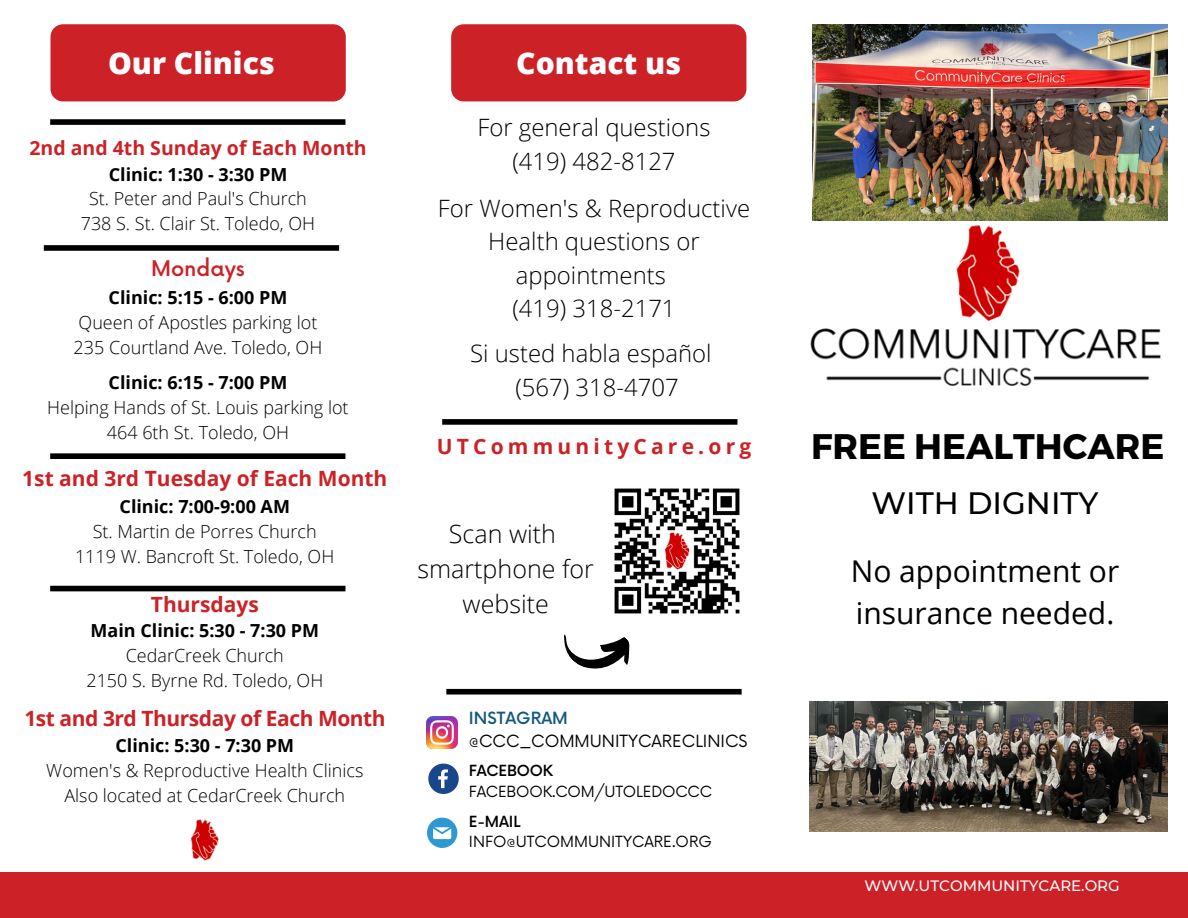
<style>
.page{position:relative;width:1188px;height:918px;background:#fff}
.page>*{position:absolute;margin:0;border:0;box-sizing:border-box;transform-origin:0 0}
.t1{font:700 35.55px "Montserrat";color:#000}
.t2{font:500 30.75px "Montserrat";color:#000}
.t3{font:30px/41.7px "Open Sans";color:#000}
.t4{font:800 30px "Open Sans";color:#fff}
.t5{font:600 30px "Poppins";color:#fff}
.t6{font:300 25.05px "Open Sans";color:#000}
.t7{font:300 23.85px/33.3px "Open Sans";color:#000;text-align:center}
.t8{font:700 21px "Open Sans";color:#cc2227}
.t9{font:700 21px "Open Sans";letter-spacing:-.02em;color:#cc2227}
.t10{font:700 21px "Open Sans";letter-spacing:.2em;color:#cc2227}
.t11{font:500 21px "Now";color:#cc2227}
.t12{font:700 19.5px "Open Sans";color:#cc2227}
.t13{font:300 18px "Open Sans";color:#000}
.t14{font:700 18px "Open Sans";color:#000}
.t15{font:16.5px "Now";color:#000}
.t16{font:500 16.5px "Now";color:#135a7f}
.t17{font:15px "Now";color:#000}
.t18{font:500 15px "Montserrat";color:#fff}
.t19{font:500 15px "Now";letter-spacing:-.015em;color:#000}
</style>
<div class="page">
<svg style="left:427px;top:818px;width:30px;height:30px"></svg>
<div style="left:0;top:872px;width:1188px;height:46px;background:#cc2227"></div>
<div style="left:451px;top:24px;width:295px;height:77px;background:#cc2227;border-radius:13px"></div>
<img style="left:426px;top:717px;width:32px;height:31px">
<svg style="left:428px;top:764px;width:31px;height:30px"></svg>
<svg style="left:555px;top:634px;width:85px;height:55px"></svg>
<div style="left:51px;top:24px;width:295px;height:77px;background:#cc2227;border-radius:13px"></div>
<img style="left:737px;top:220px;width:431px;height:205px">
<div style="left:442px;top:419px;width:295px;height:6px;background:#000"></div>
<div style="left:446px;top:689px;width:296px;height:6px;background:#000"></div>
<div style="left:50px;top:119px;width:295px;height:6px;background:#000"></div>
<div style="left:44px;top:245px;width:295px;height:6px;background:#000"></div>
<div style="left:50px;top:453px;width:295px;height:6px;background:#000"></div>
<div style="left:50px;top:586px;width:295px;height:5px;background:#000"></div>
<img style="left:810px;top:702px;width:358px;height:129px">
<img style="left:812px;top:24px;width:356px;height:196px">
<img style="left:190px;top:819px;width:29px;height:42px">
<img style="left:614px;top:488px;width:126px;height:126px">
<p class="t4" style="left:108px;top:42px;width:168px">Our Clinics</p>
<p class="t5" style="left:102px;top:47px;width:193px">OUR LINICS</p>
<p class="t12" style="left:30px;top:134px;width:339px">2nd and 4th Sunday of Each Month</p>
<p class="t14" style="left:109px;top:161px;width:180px">Clinic: 1:30 - 3:30 PM</p>
<p class="t13" style="left:89px;top:186px;width:219px">St. Peter and Paul's Church</p>
<p class="t13" style="left:81px;top:211px;width:236px">738 S. St. Clair St. Toledo, OH</p>
<p class="t11" style="left:151px;top:257px;width:95px">Mondays</p>
<p class="t14" style="left:109px;top:285px;width:180px">Clinic: 5:15 - 6:00 PM</p>
<p class="t13" style="left:79px;top:310px;width:240px">Queen of Apostles parking lot</p>
<p class="t13" style="left:74px;top:335px;width:250px">235 Courtland Ave. Toledo, OH</p>
<p class="t14" style="left:109px;top:370px;width:180px">Clinic: 6:15 - 7:00 PM</p>
<p class="t13" style="left:47px;top:395px;width:303px">Helping Hands of St. Louis parking lot</p>
<p class="t13" style="left:107px;top:420px;width:184px">464 6th St. Toledo, OH</p>
<p class="t8" style="left:22px;top:464px;width:367px">1st and 3rd Tuesday of Each Month</p>
<p class="t14" style="left:120px;top:494px;width:172px">Clinic: 7:00-9:00 AM</p>
<p class="t13" style="left:93px;top:519px;width:225px">St. Martin de Porres Church</p>
<p class="t13" style="left:75px;top:544px;width:261px">1119 W. Bancroft St. Toledo, OH</p>
<p class="t8" style="left:151px;top:589px;width:110px">Thursdays</p>
<p class="t14" style="left:91px;top:618px;width:230px">Main Clinic: 5:30 - 7:30 PM</p>
<p class="t13" style="left:126px;top:643px;width:160px">CedarCreek Church</p>
<p class="t13" style="left:86px;top:668px;width:238px">2150 S. Byrne Rd. Toledo, OH</p>
<p class="t9" style="left:24px;top:704px;width:363px">1st and 3rd Thursday of Each Month</p>
<p class="t14" style="left:115px;top:733px;width:180px">Clinic: 5:30 - 7:30 PM</p>
<p class="t13" style="left:46px;top:758px;width:319px">Women's &amp; Reproductive Health Clinics</p>
<p class="t13" style="left:64px;top:783px;width:282px">Also located at CedarCreek Church</p>
<p class="t4" style="left:516px;top:42px;width:166px">Contact us</p>
<p class="t7" style="left:477px;top:110px;width:235px">For general questions</p>
<p class="t7" style="left:512px;top:144px;width:165px">(419) 482-8127</p>
<p class="t7" style="left:438px;top:191px;width:314px">For Women's &amp; Reproductive<br>Health questions or appointments</p>
<p class="t7" style="left:512px;top:291px;width:165px">(419) 318-2171</p>
<p class="t7" style="left:470px;top:337px;width:243px">Si usted habla español</p>
<p class="t7" style="left:515px;top:370px;width:165px">(567) 318-4707</p>
<p class="t10" style="left:437px;top:432px;width:316px">UTCommunityCare.org</p>
<p class="t6" style="left:449px;top:516px;width:109px">Scan with</p>
<p class="t6" style="left:417px;top:551px;width:178px">smartphone for</p>
<p class="t6" style="left:463px;top:586px;width:88px">website</p>
<p class="t16" style="left:469px;top:710px;width:100px">INSTAGRAM</p>
<p class="t15" style="left:469px;top:732px;width:280px">@CCC_COMMUNITYCARECLINICS</p>
<p class="t19" style="left:469px;top:763px;width:86px">FACEBOOK</p>
<p class="t17" style="left:469px;top:783px;width:245px">FACEBOOK.COM/UTOLEDOCCC</p>
<p class="t19" style="left:469px;top:813px;width:53px">E-MAIL</p>
<p class="t17" style="left:469px;top:833px;width:244px">INFO@UTCOMMUNITYCARE.ORG</p>
<p class="t1" style="left:811px;top:423px;width:355px">FREE HEALTHCARE</p>
<p class="t2" style="left:872px;top:484px;width:229px">WITH DIGNITY</p>
<p class="t3" style="left:851px;top:550px;width:270px">No appointment or insurance needed.</p>
<p class="t18" style="left:865px;top:876px;width:257px">WWW.UTCOMMUNITYCARE.ORG</p>
</div>
